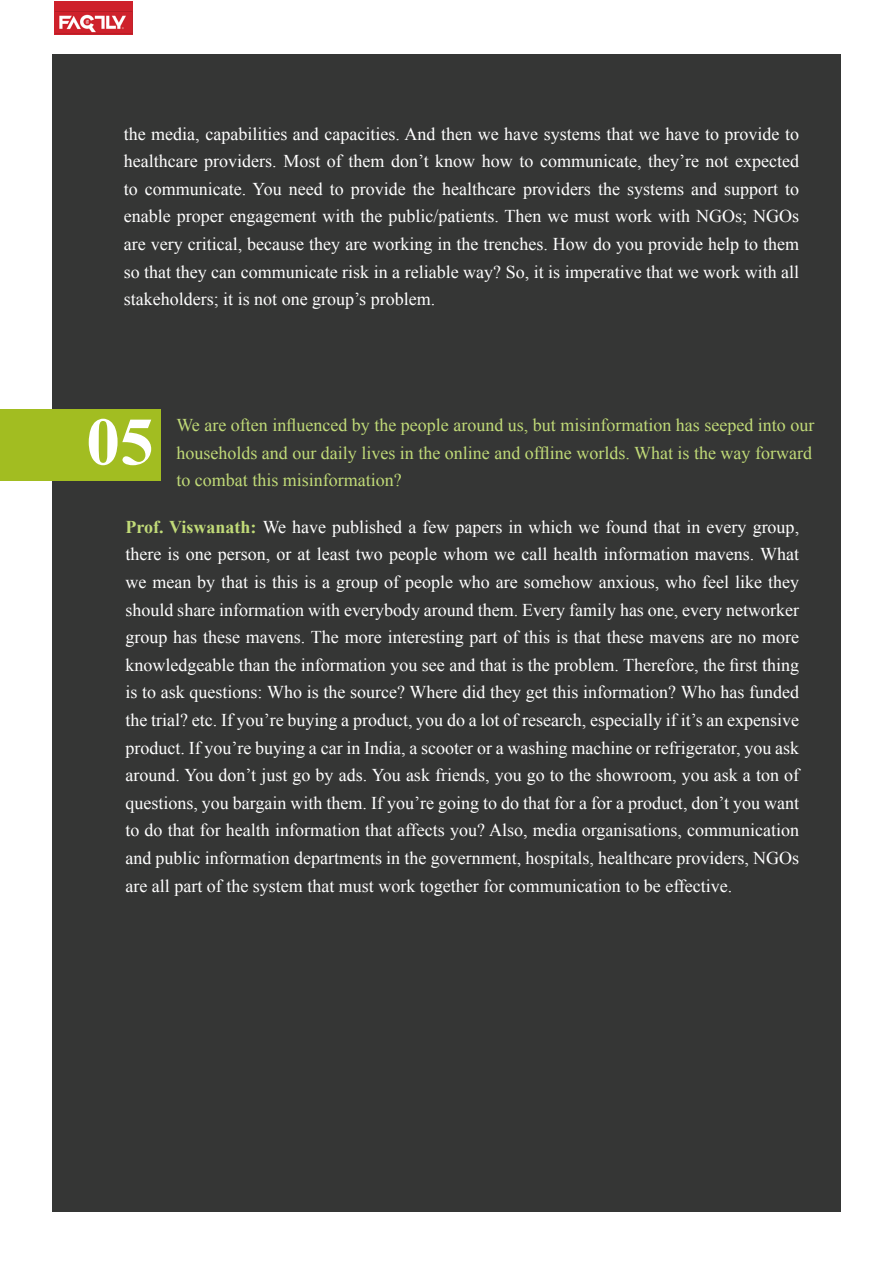
<style>
.page{position:relative;width:893px;height:1263px;background:#fff}
.page>*{position:absolute;margin:0;border:0;box-sizing:border-box;transform-origin:0 0}
.t1{font:700 67.5px "Times New Roman";color:#fff}
.Paragraph_Style_2{font:18px/27.6px "Times New Roman";color:#fff;text-align:justify}
.Paragraph_Style_2-2{font:18px/27.6px "Times New Roman";color:#c1db78}
.s1{font-weight:700;color:#c1db78}
</style>
<div class="page">
<div style="left:54px;top:2px;width:79px;height:33px;background:#ce212b"></div>
<img style="left:55px;top:11px;width:78px;height:23px">
<div style="left:52px;top:54px;width:789px;height:1157px;background:#353635"></div>
<div style="left:0;top:409px;width:160px;height:72px;background:#a2bd21"></div>
<p class="Paragraph_Style_2" style="left:124px;top:119px;width:677px">the media, capabilities and capacities. And then we have systems that we have to provide to healthcare providers. Most of them don’t know how to communicate, they’re not expected to communicate. You need to provide the healthcare providers the systems and support to enable proper engagement with the public/patients. Then we must work with NGOs; NGOs are very critical, because they are working in the trenches. How do you provide help to them so that they can communicate risk in a reliable way? So, it is imperative that we work with all stakeholders; it is not one group’s problem.</p>
<p class="Paragraph_Style_2-2" style="left:176px;top:411px;width:639px">We are often influenced by the people around us, but misinformation has seeped into our households and our daily lives in the online and offline worlds. What is the way forward to combat this misinformation?</p>
<p class="Paragraph_Style_2" style="left:125px;top:513px;width:675px"><span class="s1">Prof. Viswanath:</span> We have published a few papers in which we found that in every group, there is one person, or at least two people whom we call health information mavens. What we mean by that is this is a group of people who are somehow anxious, who feel like they should share information with everybody around them. Every family has one, every networker group has these mavens. The more interesting part of this is that these mavens are no more knowledgeable than the information you see and that is the problem. Therefore, the first thing is to ask questions: Who is the source? Where did they get this information? Who has funded the trial? etc. If you’re buying a product, you do a lot of research, especially if it’s an expensive product. If you’re buying a car in India, a scooter or a washing machine or refrigerator, you ask around. You don’t just go by ads. You ask friends, you go to the showroom, you ask a ton of questions, you bargain with them. If you’re going to do that for a for a product, don’t you want to do that for health information that affects you? Also, media organisations, communication and public information departments in the government, hospitals, healthcare providers, NGOs are all part of the system that must work together for communication to be effective.</p>
<p class="t1" style="left:86px;top:395px;width:69px">05</p>
</div>
